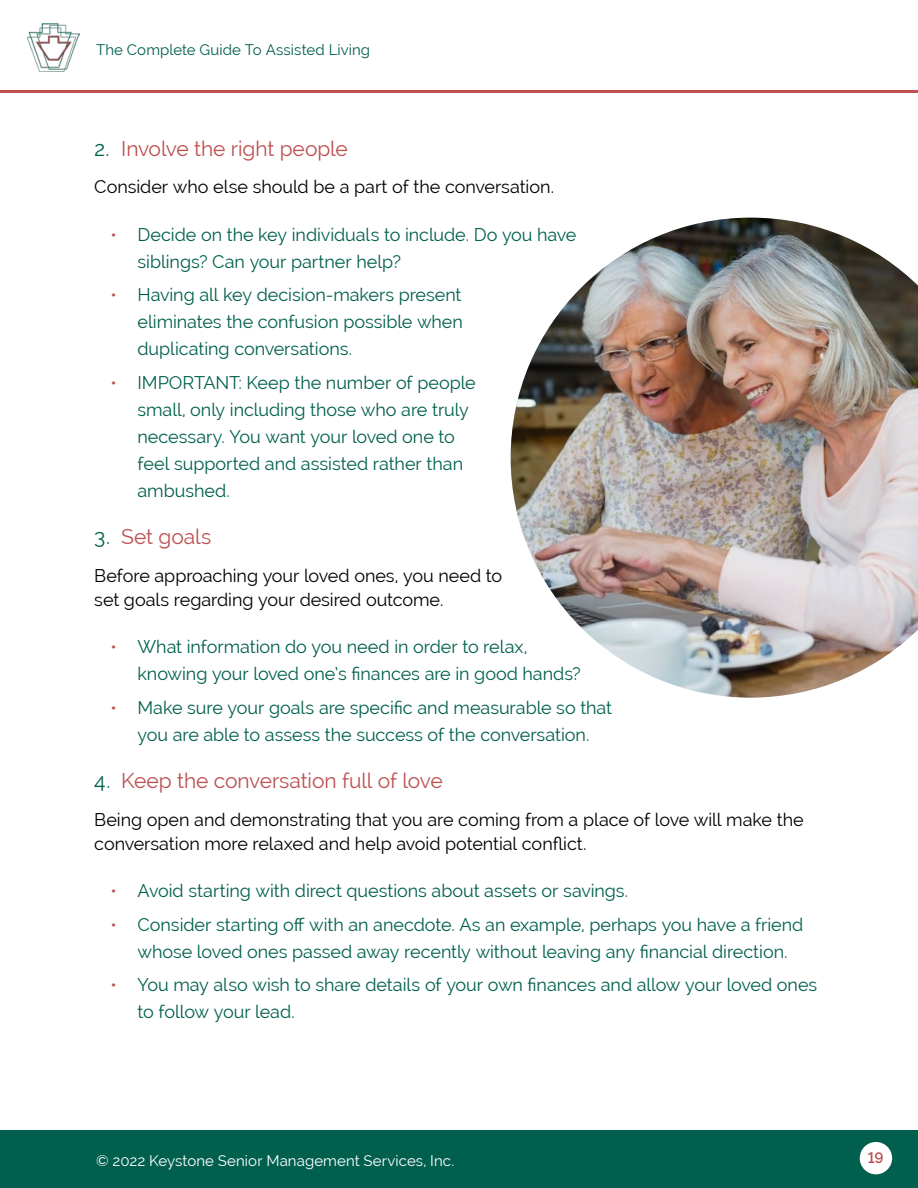
<style>
.page{position:relative;width:918px;height:1188px;background:#fff}
.page>*{position:absolute;margin:0;border:0;box-sizing:border-box;transform-origin:0 0}
.t1{font:21px "Raleway";letter-spacing:-.005em;color:#bd5050}
.t2{font:18px/27px "Raleway";letter-spacing:-.005em;color:#00604d}
.t3{font:18px/24px "Raleway";color:#000}
.t4{font:15px "Raleway";letter-spacing:.005em;color:#fff}
.t5{font:15px "Raleway";letter-spacing:.005em;color:#00604d}
.t6{font:600 15px "Raleway";color:#bd5050}
.s1{color:#00604d}
.s2{color:#bd5050}
</style>
<div class="page">
<img style="left:510px;top:217px;width:408px;height:481px">
<img style="left:26px;top:24px;width:53px;height:47px">
<div style="left:0;top:1131px;width:918px;height:57px;background:#00604d"></div>
<div style="left:860px;top:1142px;width:32px;height:32px;background:#fff;border-radius:50%"></div>
<hr style="left:0;top:90px;width:918px;height:3px;background:#bd5050">
<p class="t5" style="left:96px;top:41px;width:276px">The Complete Guide To Assisted Living</p>
<p class="t1" style="left:94px;top:136px;width:255px"><span class="s1">2.</span> Involve the right people</p>
<p class="t3" style="left:94px;top:175px;width:461px">Consider who else should be a part of the conversation.</p>
<p class="t2" style="left:138px;top:221px;width:441px;text-indent:-27px"><span class="s2">•</span> Decide on the key individuals to include. Do you have siblings? Can your partner help?</p>
<p class="t2" style="left:138px;top:281px;width:327px;text-align:justify;text-indent:-27px"><span class="s2">•</span> Having all key decision-makers present eliminates the confusion possible when duplicating conversations.</p>
<p class="t2" style="left:138px;top:369px;width:340px;text-indent:-27px"><span class="s2">•</span> IMPORTANT: Keep the number of people small, only including those who are truly necessary. You want your loved one to feel supported and assisted rather than ambushed.</p>
<p class="t1" style="left:94px;top:525px;width:119px"><span class="s1">3.</span> Set goals</p>
<p class="t3" style="left:94px;top:563px;width:409px">Before approaching your loved ones, you need to set goals regarding your desired outcome.</p>
<p class="t2" style="left:138px;top:633px;width:445px;text-indent:-27px"><span class="s2">•</span> What information do you need in order to relax, knowing your loved one’s finances are in good hands?</p>
<p class="t2" style="left:111px;top:694px;width:503px;text-align:center"><span class="s2">•</span> Make sure your goals are specific and measurable so that you are able to assess the success of the conversation.</p>
<p class="t1" style="left:94px;top:768px;width:350px"><span class="s1">4.</span> Keep the conversation full of love</p>
<p class="t3" style="left:94px;top:807px;width:711px">Being open and demonstrating that you are coming from a place of love will make the conversation more relaxed and help avoid potential conflict.</p>
<p class="t2" style="left:111px;top:877px;width:519px"><span class="s2">•</span> Avoid starting with direct questions about assets or savings.</p>
<p class="t2" style="left:138px;top:911px;width:668px;text-indent:-27px"><span class="s2">•</span> Consider starting off with an anecdote. As an example, perhaps you have a friend whose loved ones passed away recently without leaving any financial direction.</p>
<p class="t2" style="left:138px;top:971px;width:681px;text-indent:-27px"><span class="s2">•</span> You may also wish to share details of your own finances and allow your loved ones to follow your lead.</p>
<p class="t4" style="left:96px;top:1152px;width:360px">© 2022 Keystone Senior Management Services, Inc.</p>
<p class="t6" style="left:868px;top:1150px;width:18px">19</p>
</div>
